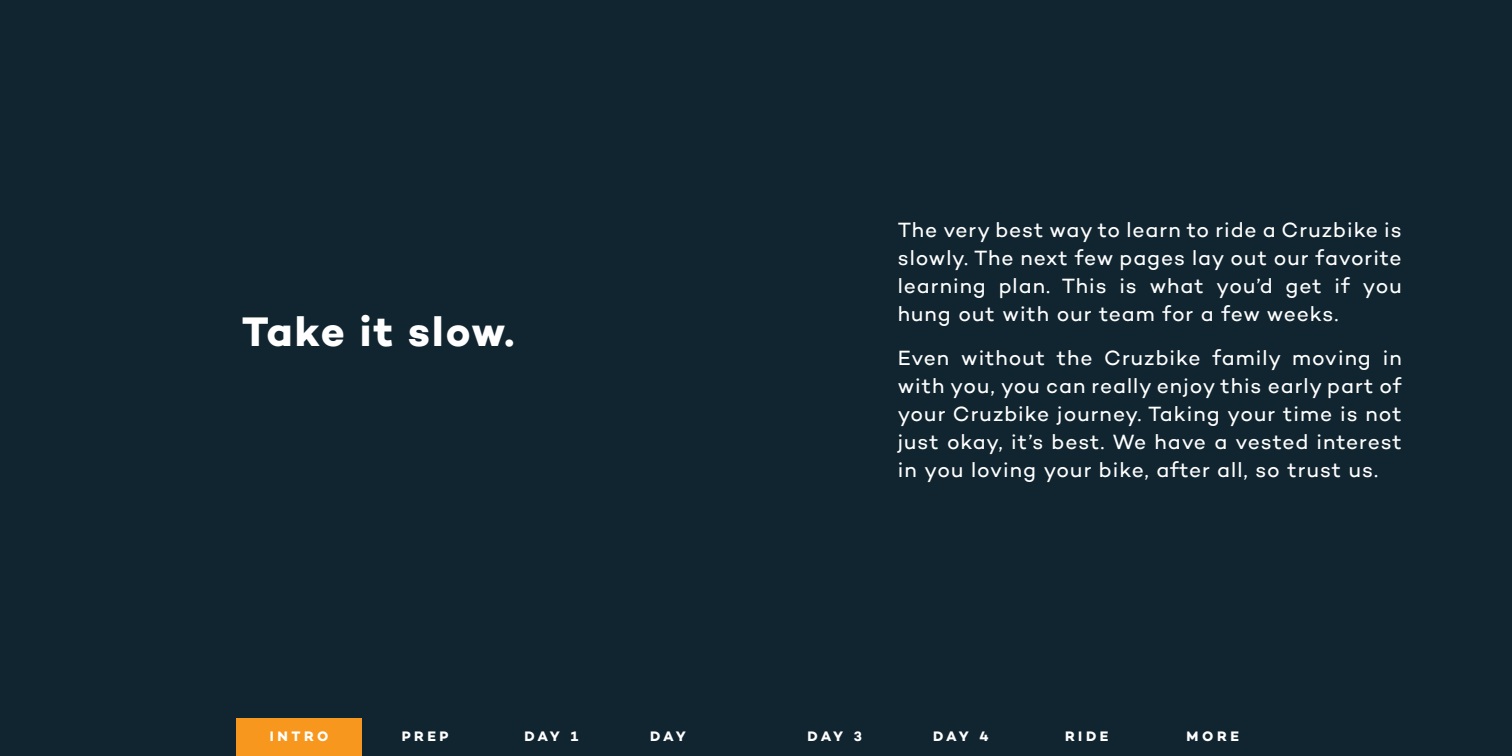
<style>
.page{position:relative;width:1512px;height:756px;background:#fff}
.page>*{position:absolute;margin:0;border:0;box-sizing:border-box;transform-origin:0 0}
.t1{font:700 42px "Campton";letter-spacing:.045em;color:#fff}
.t2{font:21px/28px "Campton";letter-spacing:.045em;color:#fff;text-align:justify}
.t3{font:700 14px "Campton";letter-spacing:.245em;color:#fff}
</style>
<div class="page">
<div style="left:0;top:0;width:819px;height:756px;background:#112530"></div>
<div style="left:236px;top:718px;width:126px;height:38px;background:#f7971d"></div>
<div style="left:693px;top:0;width:819px;height:756px;background:#112530"></div>
<p class="t1" style="left:242px;top:305px;width:274px">Take it slow.</p>
<p class="t3" style="left:270px;top:728px;width:60px">INTRO</p>
<p class="t3" style="left:402px;top:728px;width:48px">PREP</p>
<p class="t3" style="left:524px;top:728px;width:55px">DAY 1</p>
<p class="t3" style="left:650px;top:728px;width:56px">DAY 2</p>
<p class="t2" style="left:898px;top:216px;width:506px">The very best way to learn to ride a Cruzbike is slowly. The next few pages lay out our favorite learning plan. This is what you’d get if you hung out with our team for a few weeks.</p>
<p class="t2" style="left:898px;top:343px;width:506px">Even without the Cruzbike family moving in with you, you can really enjoy this early part of your Cruzbike journey. Taking your time is not just okay, it’s best. We have a vested interest in you loving your bike, after all, so trust us.</p>
<p class="t3" style="left:808px;top:728px;width:56px">DAY 3</p>
<p class="t3" style="left:933px;top:728px;width:57px">DAY 4</p>
<p class="t3" style="left:1065px;top:728px;width:45px">RIDE</p>
<p class="t3" style="left:1187px;top:728px;width:54px">MORE</p>
</div>
